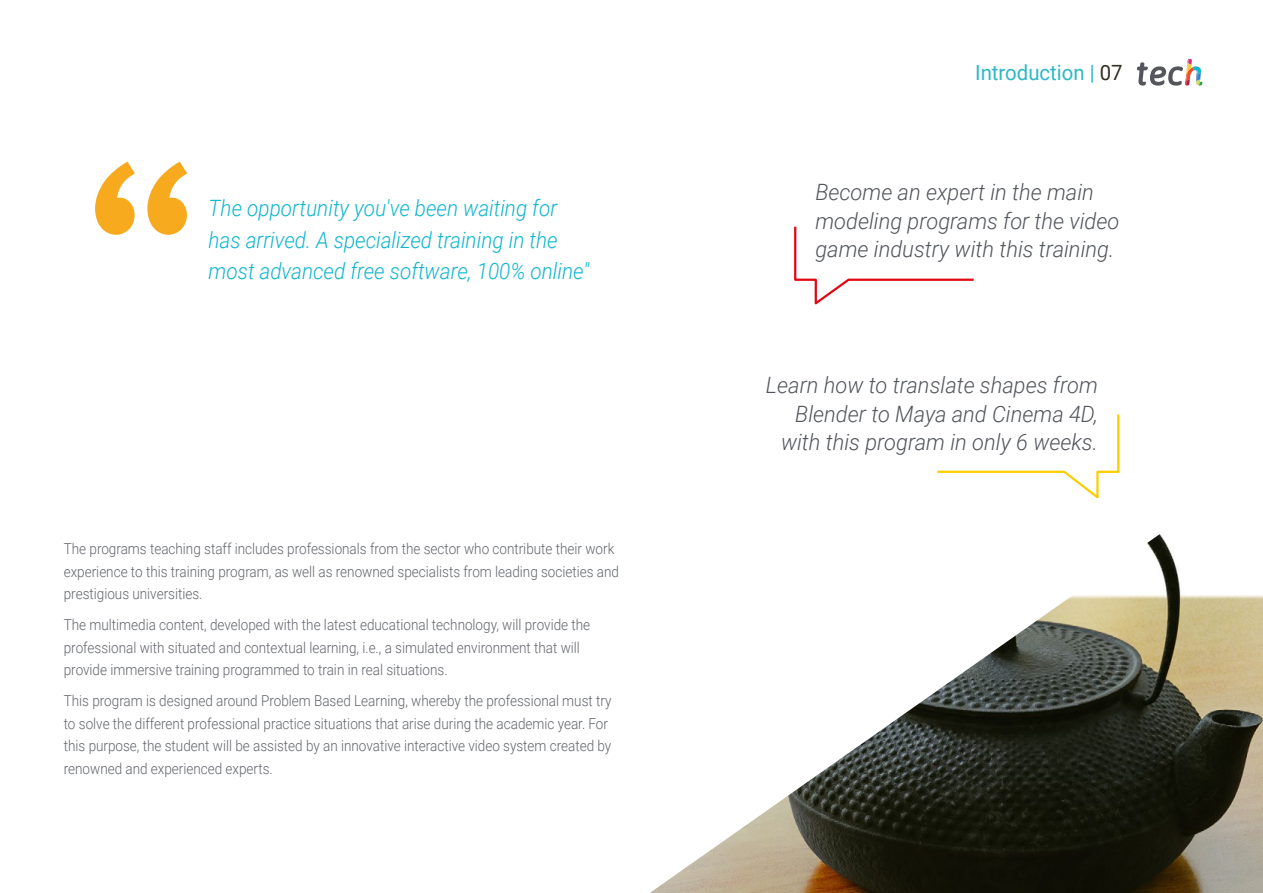
<style>
.page{position:relative;width:1263px;height:893px;background:#fff}
.page>*{position:absolute;margin:0;border:0;box-sizing:border-box;transform-origin:0 0}
.t1{font:italic 300 22.5px/28.5px "Roboto";color:#52555b;text-align:right}
.t2{font:italic 300 22.5px/31.5px "Roboto";color:#0fb6cf;scale:.92 1}
.t3{font:21px "Roboto";color:#2db8c5}
.t4{font:300 15px/22.5px "Roboto";color:#61646a;scale:.9 1}
.s1{color:#312e20}
</style>
<div class="page">
<svg style="left:95px;top:162px;width:92px;height:73px"></svg>
<svg style="left:1117px;top:414px;width:3px;height:47px"></svg>
<svg style="left:794px;top:226px;width:180px;height:79px"></svg>
<svg style="left:1137px;top:59px;width:65px;height:27px"></svg>
<img style="left:650px;top:461px;width:613px;height:432px">
<h1 class="t2" style="left:208px;top:191px;width:415px">The opportunity you've been waiting for has arrived. A specialized training in the most advanced free software, 100% online"</h1>
<p class="t4" style="left:64px;top:537px;width:618px">The programs teaching staff includes professionals from the sector who contribute their work experience to this training program, as well as renowned specialists from leading societies and prestigious universities.</p>
<p class="t4" style="left:64px;top:613px;width:586px">The multimedia content, developed with the latest educational technology, will provide the professional with situated and contextual learning, i.e., a simulated environment that will provide immersive training programmed to train in real situations.</p>
<p class="t4" style="left:64px;top:689px;width:610px">This program is designed around Problem Based Learning, whereby the professional must try to solve the different professional practice situations that arise during the academic year. For this purpose, the student will be assisted by an innovative interactive video system created by renowned and experienced experts.</p>
<h2 class="t3" style="left:975px;top:57px;width:149px">Introduction | <span class="s1">07</span></h2>
<h1 class="t1" style="left:815px;top:177px;width:306px;text-align:left">Become an expert in the main modeling programs for the video game industry with this training.</h1>
<h1 class="t1" style="left:766px;top:370px;width:333px">Learn how to translate shapes from<br>Blender to Maya and Cinema 4D, with this program in only 6 weeks.</h1>
</div>
